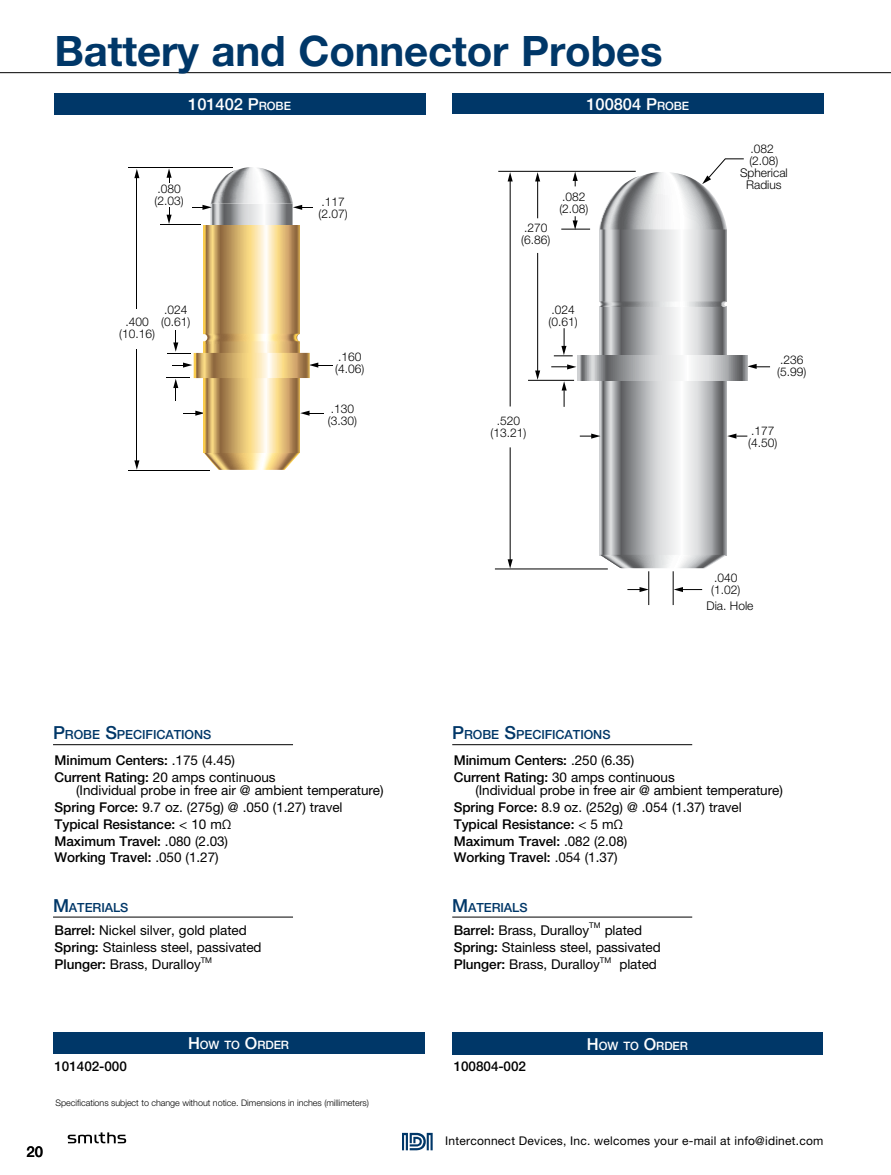
<style>
.page{position:relative;width:891px;height:1175px;background:#fff}
.page>*{position:absolute;margin:0;border:0;box-sizing:border-box;transform-origin:0 0}
.t1{font:700 42px "Helvetica Neue LT Std";letter-spacing:-.005em;color:#003768}
.t2{font:500 16.5px "Helvetica Neue LT Std";letter-spacing:-.005em;color:#fff}
.t3{font:500 15px "Helvetica Neue LT Std";color:#000}
.t4{font:13.5px/16.8px "Helvetica Neue LT Std";letter-spacing:-.005em;color:#000}
.t5{font:500 13.5px/16.8px "Helvetica Neue LT Std";letter-spacing:-.005em;color:#000}
.t6{font:500 12.6px "Helvetica Neue LT Std";letter-spacing:-.005em;color:#003768}
.t7{font:300 12px/12px "Helvetica Neue LT Std";color:#000}
.t8{font:12px "Helvetica Neue LT Std";letter-spacing:.02em;color:#000}
.t9{font:500 11.55px "Helvetica Neue LT Std";letter-spacing:-.005em;color:#fff}
.t10{font:300 9px "Helvetica Neue LT Std";letter-spacing:-.005em;color:#000}
.t11{font:7.8px "Helvetica Neue LT Std";color:#000}
.s1{font-size:11.55px}
.s2{font-size:18px}
.s3{font-weight:400}
.s4{font-weight:500}
.s5{font-size:16.5px}
</style>
<div class="page">
<svg style="left:68px;top:1132px;width:58px;height:11px"></svg>
<hr style="left:0;top:72px;width:891px;height:1px;background:#000">
<svg style="left:402px;top:1132px;width:31px;height:18px"></svg>
<div style="left:452px;top:93px;width:372px;height:21px;background:#003768"></div>
<svg style="left:599px;top:229px;width:128px;height:72px;background:#b9babc"></svg>
<svg style="left:599px;top:307px;width:128px;height:248px;background:#b7b9bb"></svg>
<svg style="left:599px;top:555px;width:128px;height:13px"></svg>
<svg style="left:599px;top:301px;width:128px;height:6px"></svg>
<hr style="left:498px;top:171px;width:138px;height:1px;background:#000">
<hr style="left:649px;top:571px;width:1px;height:34px;background:#000">
<hr style="left:673px;top:571px;width:1px;height:34px;background:#000">
<hr style="left:495px;top:568px;width:113px;height:1px;background:#000">
<svg style="left:580px;top:433px;width:20px;height:5px"></svg>
<svg style="left:727px;top:433px;width:20px;height:5px"></svg>
<svg style="left:627px;top:587px;width:22px;height:5px"></svg>
<svg style="left:674px;top:587px;width:28px;height:5px"></svg>
<svg style="left:551px;top:364px;width:25px;height:5px"></svg>
<svg style="left:748px;top:364px;width:22px;height:5px"></svg>
<hr style="left:510px;top:177px;width:1px;height:229px;background:#000">
<hr style="left:510px;top:447px;width:1px;height:118px;background:#000">
<svg style="left:508px;top:172px;width:5px;height:9px"></svg>
<svg style="left:508px;top:559px;width:5px;height:9px"></svg>
<hr style="left:528px;top:380px;width:46px;height:1px;background:#000">
<svg style="left:535px;top:370px;width:5px;height:10px"></svg>
<svg style="left:562px;top:381px;width:5px;height:26px"></svg>
<hr style="left:537px;top:179px;width:1px;height:39px;background:#000">
<hr style="left:537px;top:253px;width:1px;height:121px;background:#000">
<svg style="left:535px;top:172px;width:5px;height:9px"></svg>
<svg style="left:554px;top:328px;width:19px;height:28px"></svg>
<svg style="left:573px;top:172px;width:5px;height:14px"></svg>
<svg style="left:561px;top:216px;width:29px;height:14px"></svg>
<svg style="left:599px;top:158px;width:145px;height:71px"></svg>
<svg style="left:578px;top:356px;width:170px;height:24px;background:#b7b9ba"></svg>
<div style="left:54px;top:93px;width:371px;height:21px;background:#003768"></div>
<svg style="left:204px;top:453px;width:96px;height:17px"></svg>
<hr style="left:128px;top:167px;width:105px;height:1px;background:#000">
<hr style="left:128px;top:470px;width:81px;height:1px;background:#000">
<hr style="left:137px;top:177px;width:1px;height:131px;background:#000">
<hr style="left:137px;top:349px;width:1px;height:113px;background:#000">
<svg style="left:134px;top:169px;width:5px;height:9px"></svg>
<svg style="left:134px;top:460px;width:5px;height:10px"></svg>
<hr style="left:160px;top:224px;width:41px;height:1px;background:#000">
<svg style="left:167px;top:168px;width:5px;height:15px"></svg>
<svg style="left:167px;top:207px;width:5px;height:17px"></svg>
<svg style="left:193px;top:204px;width:120px;height:22px"></svg>
<svg style="left:183px;top:410px;width:21px;height:6px"></svg>
<svg style="left:300px;top:410px;width:24px;height:6px"></svg>
<svg style="left:172px;top:362px;width:20px;height:5px"></svg>
<svg style="left:310px;top:362px;width:23px;height:5px"></svg>
<svg style="left:167px;top:377px;width:23px;height:24px"></svg>
<svg style="left:167px;top:330px;width:23px;height:24px"></svg>
<svg style="left:204px;top:225px;width:96px;height:119px;background:#d7b77c"></svg>
<svg style="left:204px;top:344px;width:96px;height:109px;background:#d7b77c"></svg>
<svg style="left:194px;top:353px;width:116px;height:25px;background:#d7b77d"></svg>
<svg style="left:205px;top:334px;width:95px;height:7px"></svg>
<div style="left:200px;top:334px;width:7px;height:7px;background:#fff;border-radius:50%"></div>
<img style="left:210px;top:167px;width:83px;height:37px">
<div style="left:53px;top:1032px;width:371px;height:22px;background:#003768"></div>
<div style="left:452px;top:1032px;width:371px;height:23px;background:#003768"></div>
<hr style="left:53px;top:744px;width:240px;height:1px;background:#000">
<hr style="left:452px;top:744px;width:240px;height:1px;background:#000">
<hr style="left:53px;top:916px;width:240px;height:1px;background:#000">
<hr style="left:452px;top:916px;width:240px;height:1px;background:#000">
<h1 class="t1" style="left:55px;top:25px;width:610px">Battery and Connector Probes</h1>
<p class="t2" style="left:188px;top:94px;width:104px">101402 P<span class="s1">ROBE</span></p>
<p class="t7" style="left:155px;top:183px;width:31px">.080 (2.03)</p>
<p class="t7" style="left:318px;top:195px;width:31px">.117 (2.07)</p>
<p class="t7" style="left:161px;top:303px;width:31px">.024 (0.61)</p>
<p class="t7" style="left:119px;top:316px;width:37px;text-align:center">.400 (10.16)</p>
<p class="t7" style="left:335px;top:351px;width:31px">.160 (4.06)</p>
<p class="t7" style="left:328px;top:403px;width:31px">.130 (3.30)</p>
<p class="t2" style="left:587px;top:94px;width:104px">100804 P<span class="s1">ROBE</span></p>
<p class="t7" style="left:521px;top:221px;width:31px">.270 (6.86)</p>
<p class="t7" style="left:559px;top:190px;width:31px">.082 (2.08)</p>
<p class="t7" style="left:549px;top:303px;width:31px">.024 (0.61)</p>
<p class="t7" style="left:491px;top:414px;width:37px;text-align:center">.520 (13.21)</p>
<p class="t7" style="left:740px;top:142px;width:49px;text-align:center">.082 (2.08)<br>Spherical<br>Radius</p>
<p class="t7" style="left:777px;top:354px;width:31px">.236 (5.99)</p>
<p class="t7" style="left:748px;top:424px;width:31px">.177 (4.50)</p>
<p class="t7" style="left:711px;top:571px;width:31px">.040 (1.02)</p>
<p class="t7" style="left:707px;top:599px;width:48px">Dia. Hole</p>
<p class="t6" style="left:53px;top:727px;width:159px"><span class="s2">P</span>ROBE <span class="s2">S</span>PECIFICATIONS</p>
<p class="t6" style="left:452px;top:727px;width:159px"><span class="s2">P</span>ROBE <span class="s2">S</span>PECIFICATIONS</p>
<p class="t5" style="left:55px;top:752px;width:223px">Minimum Centers: <span class="s3">.175 (4.45)<br></span>Current Rating: <span class="s3">20 amps continuous</span></p>
<p class="t4" style="left:55px;top:782px;width:331px;text-indent:22px">(Individual probe in free air @ ambient temperature)<br><span class="s4">Spring Force:</span> 9.7 oz. (275g) @ .050 (1.27) travel <span class="s4">Typical Resistance:</span> &lt; 10 mΩ<br><span class="s4">Maximum Travel:</span> .080 (2.03)<br><span class="s4">Working Travel:</span> .050 (1.27)</p>
<p class="t5" style="left:454px;top:752px;width:223px">Minimum Centers: <span class="s3">.250 (6.35)<br></span>Current Rating: <span class="s3">30 amps continuous</span></p>
<p class="t4" style="left:454px;top:782px;width:331px;text-indent:22px">(Individual probe in free air @ ambient temperature)<br><span class="s4">Spring Force:</span> 8.9 oz. (252g) @ .054 (1.37) travel <span class="s4">Typical Resistance:</span> &lt; 5 mΩ<br><span class="s4">Maximum Travel:</span> .082 (2.08)<br><span class="s4">Working Travel:</span> .054 (1.37)</p>
<p class="t6" style="left:53px;top:899px;width:76px"><span class="s2">M</span>ATERIALS</p>
<p class="t6" style="left:452px;top:899px;width:76px"><span class="s2">M</span>ATERIALS</p>
<p class="t4" style="left:55px;top:922px;width:209px"><span class="s4">Barrel:</span> Nickel silver, gold plated<br><span class="s4">Spring:</span> Stainless steel, passivated<br><span class="s4">Plunger:</span> Brass, Duralloy<sup>TM</sup></p>
<p class="t11" style="left:589px;top:920px;width:13px">TM</p>
<p class="t4" style="left:454px;top:922px;width:209px;text-indent:151px">plated<br><span class="s4">Spring:</span> Stainless steel, passivated<br><span class="s4">Plunger:</span> Brass, Duralloy<sup>TM</sup> plated</p>
<p class="t4" style="left:454px;top:922px;width:137px"><span class="s4">Barrel:</span> Brass, Duralloy</p>
<p class="t3" style="left:27px;top:1142px;width:18px">20</p>
<p class="t5" style="left:55px;top:1057px;width:74px">101402-000</p>
<p class="t9" style="left:188px;top:1038px;width:102px"><span class="s5">H</span>OW TO <span class="s5">O</span>RDER</p>
<p class="t9" style="left:587px;top:1038px;width:102px"><span class="s5">H</span>OW TO <span class="s5">O</span>RDER</p>
<p class="t5" style="left:454px;top:1057px;width:74px">100804-002</p>
<p class="t10" style="left:56px;top:1096px;width:315px">Specifications subject to change without notice. Dimensions in inches (millimeters)</p>
<p class="t8" style="left:445px;top:1133px;width:380px">Interconnect Devices, Inc. welcomes your e-mail at info@idinet.com</p>
</div>
